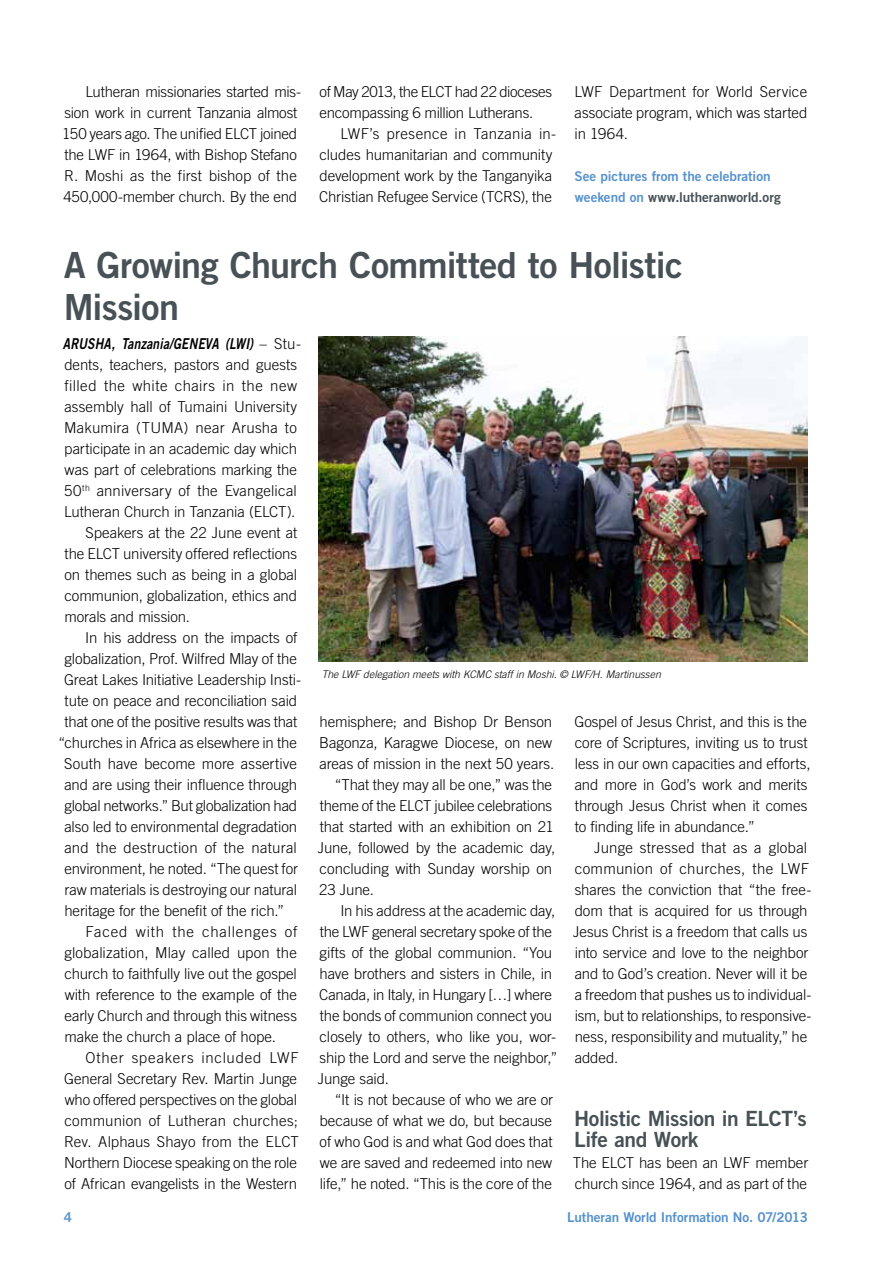
<style>
.page{position:relative;width:893px;height:1263px;background:#fff}
.page>*{position:absolute;margin:0;border:0;box-sizing:border-box;transform-origin:0 0}
.t1{font:36px/42px "Trade Gothic LT Std Bd 2";letter-spacing:-.02em;color:#485156}
.t2{font:21px/21px "Trade Gothic LT Std Bd 2";letter-spacing:-.02em;color:#485156}
.t3{font:300 15px/21px "Trade Gothic LT Std";letter-spacing:-.005em;color:#000}
.t4{font:300 15px "Trade Gothic LT Std";letter-spacing:.015em;color:#000}
.t5{font:15px "Trade Gothic LT Std Bd 2 Obl";letter-spacing:.015em;color:#000;scale:.8 1}
.t6{font:300 15px "Trade Gothic LT Std";letter-spacing:.02em;color:#000}
.t7{font:300 15px "Trade Gothic LT Std";letter-spacing:.03em;color:#000}
.t8{font:300 15px "Trade Gothic LT Std";letter-spacing:.055em;color:#000}
.t9{font:300 15px "Trade Gothic LT Std";letter-spacing:.05em;color:#000}
.t10{font:13.5px/21px "Trade Gothic LT Std Bd 2";letter-spacing:-.005em;color:#5692ce}
.t11{font:italic 300 10.5px "Trade Gothic LT Std";color:#000}
.s1{color:#485156}
.s2{font-family:"Trade Gothic LT Std";font-weight:300}
</style>
<div class="page">
<img style="left:319px;top:337px;width:489px;height:325px">
<p class="t3" style="left:62px;top:81px;width:240px;text-indent:23px">Lutheran missionaries started mis&shy;sion work in current Tanzania almost 150 years ago. The unified ELCT joined the LWF in 1964, with Bishop Stefano R. Moshi as the first bishop of the 450,000-member church. By the end</p>
<p class="t3" style="left:320px;top:81px;width:234px">of May 2013, the ELCT had 22 dioceses encompassing 6 million Lutherans.</p>
<p class="t3" style="left:319px;top:123px;width:239px;text-indent:21px">LWF’s presence in Tanzania in&shy;cludes humanitarian and community development work by the Tanganyika Christian Refugee Service (TCRS), the</p>
<p class="t3" style="left:574px;top:81px;width:235px;text-align:justify">LWF Department for World Service associate program, which was started in 1964.</p>
<p class="t10" style="left:575px;top:166px;width:208px">See pictures from the celebration weekend on <span class="s1">www.lutheranworld.org</span></p>
<h1 class="t1" style="left:64px;top:243px;width:621px">A Growing Church Committed to Holistic<br>Mission</h1>
<p class="t5" style="left:63px;top:335px;width:299px">ARUSHA, Tanzania/GENEVA (LWI) <span class="s2">– Stu-</span></p>
<p class="t3" style="left:64px;top:354px;width:234px">dents, teachers, pastors and guests</p>
<p class="t7" style="left:64px;top:377px;width:234px">filled the white chairs in the new</p>
<p class="t3" style="left:64px;top:396px;width:234px">assembly hall of Tumaini University</p>
<p class="t4" style="left:64px;top:419px;width:234px">Makumira (TUMA) near Arusha to</p>
<p class="t3" style="left:64px;top:438px;width:234px">participate in an academic day which</p>
<p class="t3" style="left:65px;top:459px;width:234px">was part of celebrations marking the</p>
<p class="t4" style="left:64px;top:482px;width:234px">50<sup>th</sup> anniversary of the Evangelical</p>
<p class="t3" style="left:64px;top:501px;width:233px">Lutheran Church in Tanzania (ELCT).</p>
<p class="t3" style="left:86px;top:522px;width:213px">Speakers at the 22 June event at</p>
<p class="t3" style="left:65px;top:543px;width:234px">the ELCT university offered reflections</p>
<p class="t3" style="left:64px;top:564px;width:234px">on themes such as being in a global</p>
<p class="t3" style="left:64px;top:585px;width:234px">communion, globalization, ethics and</p>
<p class="t3" style="left:64px;top:606px;width:127px">morals and mission.</p>
<p class="t3" style="left:85px;top:627px;width:214px">In his address on the impacts of</p>
<p class="t3" style="left:64px;top:648px;width:234px">globalization, Prof. Wilfred Mlay of the</p>
<p class="t3" style="left:64px;top:669px;width:239px">Great Lakes Initiative Leadership Insti-</p>
<p class="t3" style="left:65px;top:690px;width:234px">tute on peace and reconciliation said</p>
<p class="t3" style="left:65px;top:711px;width:234px">that one of the positive results was that</p>
<p class="t3" style="left:58px;top:732px;width:240px">“churches in Africa as elsewhere in the</p>
<p class="t3" style="left:64px;top:753px;width:234px">South have become more assertive</p>
<p class="t3" style="left:64px;top:774px;width:234px">and are using their influence through</p>
<p class="t3" style="left:64px;top:795px;width:234px">global networks.” But globalization had</p>
<p class="t3" style="left:64px;top:816px;width:234px">also led to environmental degradation</p>
<p class="t6" style="left:64px;top:839px;width:234px">and the destruction of the natural</p>
<p class="t3" style="left:64px;top:858px;width:235px">environment, he noted. “The quest for</p>
<p class="t3" style="left:64px;top:879px;width:234px">raw materials is destroying our natural</p>
<p class="t3" style="left:64px;top:900px;width:221px">heritage for the benefit of the rich.”</p>
<p class="t8" style="left:85px;top:923px;width:214px">Faced with the challenges of</p>
<p class="t3" style="left:64px;top:942px;width:234px">globalization, Mlay called upon the</p>
<p class="t3" style="left:64px;top:963px;width:234px">church to faithfully live out the gospel</p>
<p class="t3" style="left:65px;top:984px;width:234px">with reference to the example of the</p>
<p class="t3" style="left:64px;top:1005px;width:234px">early Church and through this witness</p>
<p class="t3" style="left:64px;top:1026px;width:213px">make the church a place of hope.</p>
<p class="t9" style="left:85px;top:1049px;width:215px">Other speakers included LWF</p>
<p class="t3" style="left:64px;top:1068px;width:234px">General Secretary Rev. Martin Junge</p>
<p class="t3" style="left:65px;top:1089px;width:234px">who offered perspectives on the global</p>
<p class="t4" style="left:64px;top:1112px;width:235px">communion of Lutheran churches;</p>
<p class="t3" style="left:64px;top:1131px;width:236px">Rev. Alphaus Shayo from the ELCT</p>
<p class="t3" style="left:64px;top:1152px;width:234px">Northern Diocese speaking on the role</p>
<p class="t3" style="left:64px;top:1173px;width:234px">of African evangelists in the Western</p>
<p class="t11" style="left:322px;top:668px;width:340px">The LWF delegation meets with KCMC staff in Moshi. © LWF/H. Martinussen</p>
<p class="t3" style="left:574px;top:711px;width:238px">Gospel of Jesus Christ, and this is the core of Scriptures, inviting us to trust less in our own capacities and efforts, and more in God’s work and merits through Jesus Christ when it comes to finding life in abundance.”</p>
<p class="t3" style="left:573px;top:837px;width:240px;text-indent:21px">Junge stressed that as a global communion of churches, the LWF shares the conviction that “the free&shy;dom that is acquired for us through Jesus Christ is a freedom that calls us into service and love to the neighbor and to God’s creation. Never will it be a freedom that pushes us to individual&shy;ism, but to relationships, to responsive&shy;ness, responsibility and mutuality,” he added.</p>
<p class="t3" style="left:320px;top:711px;width:234px">hemisphere; and Bishop Dr Benson</p>
<p class="t3" style="left:319px;top:732px;width:234px">Bagonza, Karagwe Diocese, on new</p>
<p class="t3" style="left:320px;top:753px;width:236px">areas of mission in the next 50 years.</p>
<p class="t3" style="left:335px;top:774px;width:219px">“That they may all be one,” was the</p>
<p class="t3" style="left:320px;top:795px;width:234px">theme of the ELCT jubilee celebrations</p>
<p class="t3" style="left:320px;top:816px;width:236px">that started with an exhibition on 21</p>
<p class="t3" style="left:318px;top:837px;width:239px">June, followed by the academic day,</p>
<p class="t3" style="left:320px;top:858px;width:234px">concluding with Sunday worship on</p>
<p class="t3" style="left:319px;top:879px;width:56px">23 June.</p>
<p class="t3" style="left:340px;top:900px;width:216px">In his address at the academic day,</p>
<p class="t3" style="left:320px;top:921px;width:234px">the LWF general secretary spoke of the</p>
<p class="t3" style="left:320px;top:942px;width:234px">gifts of the global communion. “You</p>
<p class="t3" style="left:320px;top:963px;width:234px">have brothers and sisters in Chile, in</p>
<p class="t3" style="left:319px;top:984px;width:234px">Canada, in Italy, in Hungary […] where</p>
<p class="t3" style="left:320px;top:1005px;width:234px">the bonds of communion connect you</p>
<p class="t3" style="left:320px;top:1026px;width:238px">closely to others, who like you, wor-</p>
<p class="t3" style="left:320px;top:1047px;width:239px">ship the Lord and serve the neighbor,”</p>
<p class="t3" style="left:318px;top:1068px;width:73px">Junge said.</p>
<p class="t3" style="left:335px;top:1089px;width:220px">“It is not because of who we are or</p>
<p class="t3" style="left:319px;top:1110px;width:234px">because of what we do, but because</p>
<p class="t3" style="left:320px;top:1131px;width:234px">of who God is and what God does that</p>
<p class="t3" style="left:320px;top:1152px;width:234px">we are saved and redeemed into new</p>
<p class="t3" style="left:320px;top:1173px;width:234px">life,” he noted. “This is the core of the</p>
<h2 class="t2" style="left:574px;top:1108px;width:234px">Holistic Mission in ELCT’s<br>Life and Work</h2>
<p class="t3" style="left:573px;top:1152px;width:237px">The ELCT has been an LWF member church since 1964, and as part of the</p>
<p class="t10" style="left:64px;top:1206px;width:10px">4</p>
<p class="t10" style="left:567px;top:1206px;width:242px">Lutheran World Information No. 07/2013</p>
</div>
